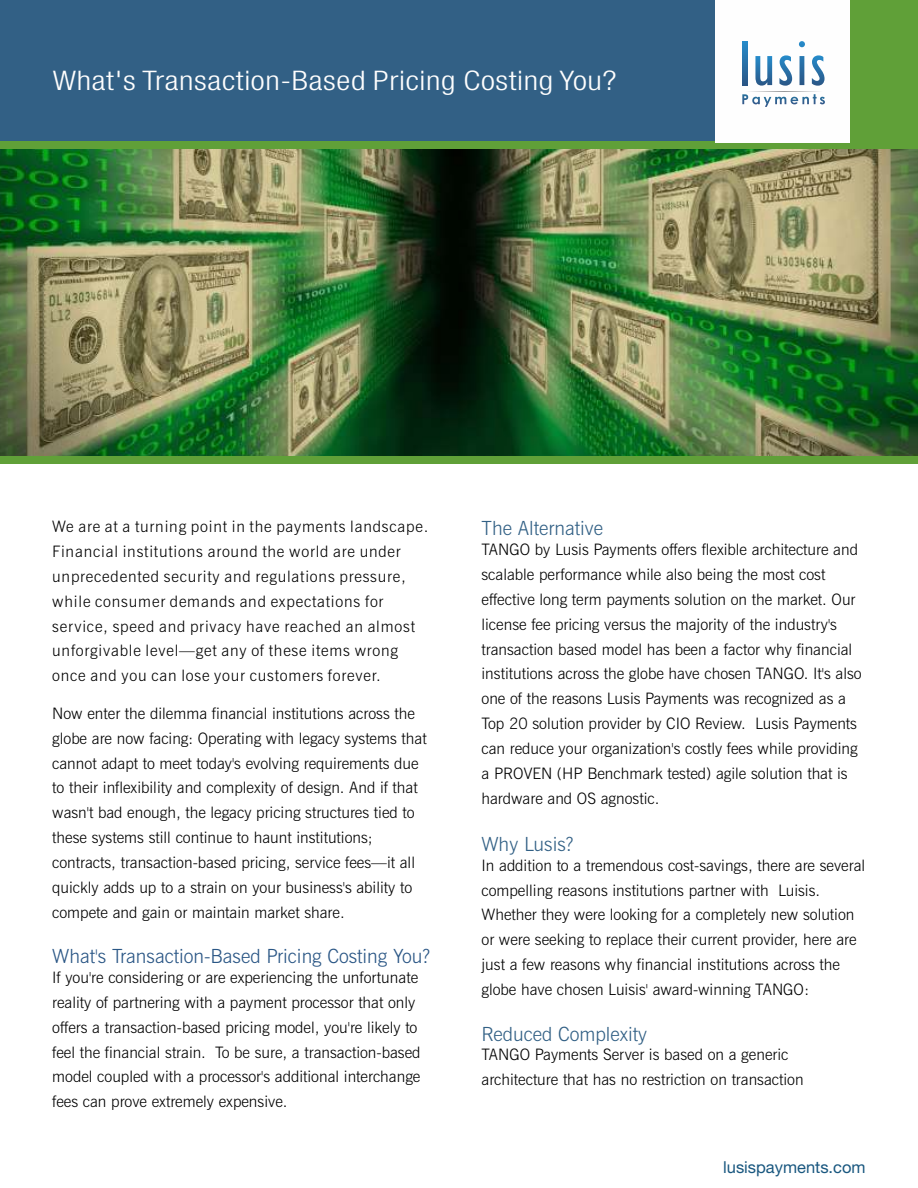
<style>
.page{position:relative;width:918px;height:1188px;background:#fff}
.page>*{position:absolute;margin:0;border:0;box-sizing:border-box;transform-origin:0 0}
.t1{font:300 condensed 27px "Helvetica Neue LT Std";letter-spacing:.02em;color:#fefefe;scale:1.2 1}
.t2{font:300 19.5px "News Gothic BT";color:#2a5685}
.t3{font:300 19.5px "News Gothic BT";color:#326085}
.t4{font:16.5px "Helvetica Neue LT Pro";color:#19577f}
.t5{font:300 15.75px/24.9px "News Gothic BT";color:#000}
.t6{font:300 15.75px/24.9px "News Gothic BT";letter-spacing:.05em;color:#000}
</style>
<div class="page">
<img style="left:0;top:148px;width:918px;height:308px">
<div style="left:0;top:0;width:864px;height:142px;background:#326085"></div>
<div style="left:0;top:141px;width:918px;height:7px;background:#60a038"></div>
<div style="left:716px;top:0;width:134px;height:142px;background:#fefefe"></div>
<svg style="left:742px;top:41px;width:5px;height:44px"></svg>
<svg style="left:755px;top:56px;width:17px;height:30px"></svg>
<svg style="left:779px;top:55px;width:13px;height:31px"></svg>
<svg style="left:799px;top:41px;width:6px;height:44px"></svg>
<svg style="left:812px;top:55px;width:13px;height:31px"></svg>
<svg style="left:742px;top:94px;width:83px;height:13px"></svg>
<svg style="left:749px;top:91px;width:70px;height:1px"></svg>
<div style="left:850px;top:0;width:68px;height:146px;background:#60a038"></div>
<div style="left:0;top:456px;width:918px;height:7px;background:#60a038"></div>
<h1 class="t1" style="left:53px;top:71px;width:471px">What's Transaction-Based Pricing Costing You?</h1>
<p class="t6" style="left:52px;top:516px;width:378px">We are at a turning point in the payments landscape.<br>Financial institutions around the world are under unprecedented security and regulations pressure, while consumer demands and expectations for service, speed and privacy have reached an almost unforgivable level—get any of these items wrong once and you can lose your customers forever.</p>
<p class="t5" style="left:52px;top:702px;width:376px">Now enter the dilemma financial institutions across the globe are now facing: Operating with legacy systems that cannot adapt to meet today's evolving requirements due to their inflexibility and complexity of design. And if that wasn't bad enough, the legacy pricing structures tied to these systems still continue to haunt institutions; contracts, transaction-based pricing, service fees—it all quickly adds up to a strain on your business's ability to compete and gain or maintain market share.</p>
<p class="t2" style="left:52px;top:949px;width:379px">What's Transaction-Based Pricing Costing You?</p>
<p class="t5" style="left:52px;top:967px;width:370px">If you're considering or are experiencing the unfortunate reality of partnering with a payment processor that only offers a transaction-based pricing model, you're likely to feel the financial strain. To be sure, a transaction-based model coupled with a processor's additional interchange fees can prove extremely expensive.</p>
<p class="t3" style="left:482px;top:521px;width:123px">The Alternative</p>
<p class="t5" style="left:482px;top:539px;width:382px">TANGO by Lusis Payments offers flexible architecture and scalable performance while also being the most cost effective long term payments solution on the market. Our license fee pricing versus the majority of the industry's transaction based model has been a factor why financial institutions across the globe have chosen TANGO. It's also one of the reasons Lusis Payments was recognized as a Top 20 solution provider by CIO Review. Lusis Payments can reduce your organization's costly fees while providing a PROVEN (HP Benchmark tested) agile solution that is hardware and OS agnostic.</p>
<p class="t3" style="left:482px;top:836px;width:93px">Why Lusis?</p>
<p class="t5" style="left:481px;top:854px;width:385px">In addition to a tremendous cost-savings, there are several compelling reasons institutions partner with Luisis.<br>Whether they were looking for a completely new solution or were seeking to replace their current provider, here are just a few reasons why financial institutions across the globe have chosen Luisis' award-winning TANGO:</p>
<p class="t3" style="left:481px;top:1026px;width:167px">Reduced Complexity</p>
<p class="t5" style="left:481px;top:1044px;width:324px">TANGO Payments Server is based on a generic architecture that has no restriction on transaction</p>
<p class="t4" style="left:723px;top:1161px;width:144px">lusispayments.com</p>
</div>
